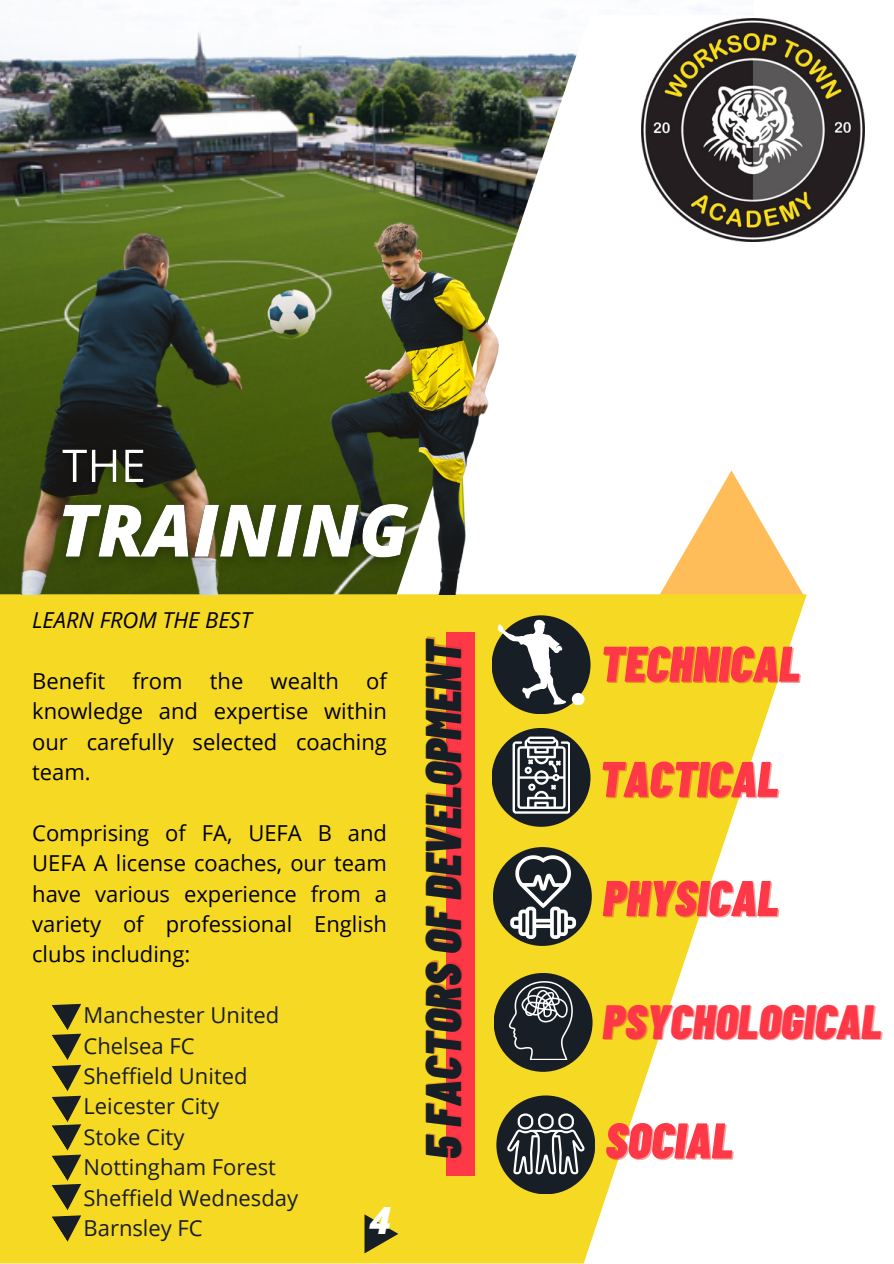
<style>
.page{position:relative;width:894px;height:1264px;background:#fff}
.page>*{position:absolute;margin:0;border:0;box-sizing:border-box;transform-origin:0 0}
.t1{font:italic 900 49.95px "Barlow Condensed";color:#ff3847}
.t2{font:italic 900 49.95px "Barlow Condensed";color:#181e25}
.t3{font:italic 900 48px "Barlow Condensed";color:#ff3847}
.t4{font:italic 800 37.5px "Open Sans";color:#fff}
.t5{font:21.9px/30.3px "Open Sans";color:#000;text-align:justify}
.t6{font:21.9px "Open Sans";color:#181e25}
.t7{font:italic 21.9px "Open Sans";color:#000}
</style>
<div class="page">
<img style="left:0;top:7px;width:703px;height:192px">
<img style="left:168px;top:15px;width:697px;height:582px">
<svg style="left:658px;top:470px;width:145px;height:124px"></svg>
<svg style="left:0;top:594px;width:806px;height:669px;fill:#f6d922"></svg>
<svg style="left:364px;top:1214px;width:34px;height:39px"></svg>
<div style="left:491px;top:728px;width:99px;height:98px;background:#181e25;border-radius:50%"></div>
<svg style="left:512px;top:736px;width:58px;height:77px"></svg>
<div style="left:491px;top:615px;width:99px;height:99px;background:#181e25;border-radius:50%"></div>
<svg style="left:497px;top:619px;width:87px;height:86px"></svg>
<div style="left:492px;top:847px;width:99px;height:98px;background:#181e25;border-radius:50%"></div>
<svg style="left:510px;top:855px;width:66px;height:83px"></svg>
<div style="left:493px;top:972px;width:99px;height:99px;background:#181e25;border-radius:50%"></div>
<svg style="left:508px;top:981px;width:65px;height:78px"></svg>
<div style="left:496px;top:1095px;width:99px;height:99px;background:#181e25;border-radius:50%"></div>
<svg style="left:507px;top:1113px;width:77px;height:62px"></svg>
<div style="left:446px;top:631px;width:29px;height:544px;background:#ff3847"></div>
<svg style="left:51px;top:991px;width:38px;height:250px;background:#ae9c22"></svg>
<svg style="left:519px;top:1259px;width:38px;height:4px"></svg>
<img style="left:641px;top:19px;width:223px;height:222px">
<img style="left:0;top:199px;width:643px;height:395px">
<img style="left:51px;top:433px;width:107px;height:46px">
<img style="left:45px;top:479px;width:382px;height:100px">
<p class="t7" style="left:32px;top:604px;width:221px">LEARN FROM THE BEST</p>
<h2 class="t5" style="left:32px;top:665px;width:356px">Benefit from the wealth of knowledge and expertise within our carefully selected coaching team.</h2>
<h4 class="t5" style="left:32px;top:817px;width:356px">Comprising of FA, UEFA B and UEFA A license coaches, our team have various experience from a variety of professional English clubs including:</h4>
<p class="t6" style="left:84px;top:999px;width:197px">Manchester United</p>
<p class="t6" style="left:84px;top:1030px;width:113px">Chelsea FC</p>
<p class="t6" style="left:84px;top:1060px;width:165px">Sheffield United</p>
<p class="t6" style="left:84px;top:1090px;width:137px">Leicester City</p>
<p class="t6" style="left:84px;top:1121px;width:102px">Stoke City</p>
<p class="t6" style="left:84px;top:1151px;width:194px">Nottingham Forest</p>
<p class="t6" style="left:84px;top:1182px;width:216px">Sheffield Wednesday</p>
<p class="t6" style="left:84px;top:1212px;width:121px">Barnsley FC</p>
<p class="t4" style="left:369px;top:1194px;width:23px">4</p>
<p class="t2" style="left:411px;top:1158px;width:522px;rotate:-90deg">5 FACTORS OF DEVELOPMENT</p>
<p class="t1" style="left:600px;top:631px;width:201px">TECHNICAL</p>
<p class="t1" style="left:599px;top:747px;width:181px">TACTICAL</p>
<p class="t1" style="left:602px;top:866px;width:178px">PHYSICAL</p>
<p class="t3" style="left:602px;top:990px;width:281px">PSYCHOLOGICAL</p>
<p class="t1" style="left:605px;top:1108px;width:129px">SOCIAL</p>
</div>
